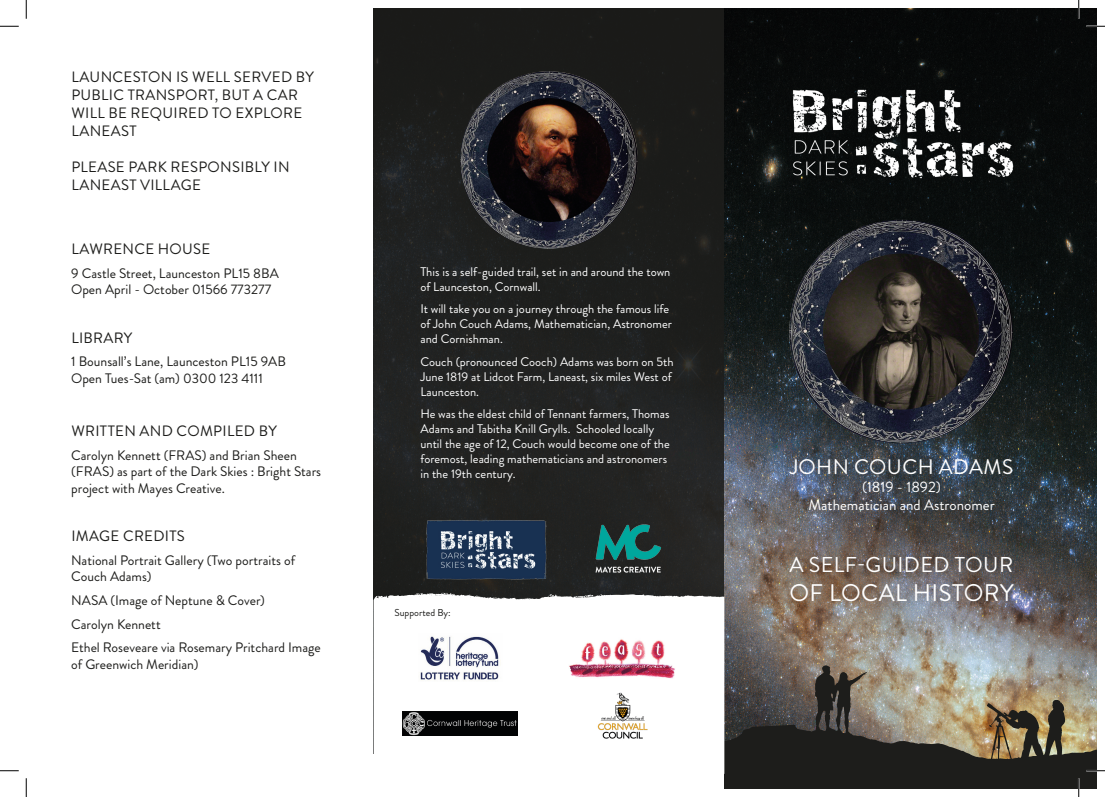
<style>
.page{position:relative;width:1105px;height:797px;background:#fff}
.page>*{position:absolute;margin:0;border:0;box-sizing:border-box;transform-origin:0 0}
.t1{font:24px "Brandon Grotesque";letter-spacing:.02em;color:#fff}
.t2{font:21.5px "Brandon Grotesque";letter-spacing:.02em;color:#fff}
.t3{font:21px "Brandon Grotesque";letter-spacing:.02em;color:#fff}
.t4{font:15px/18px "Brandon Grotesque";letter-spacing:.02em;color:#1d1d1b}
.t5{font:15px "Brandon Grotesque";color:#fff}
.t6{font:13.75px/16.5px "Brandon Grotesque";color:#1d1d1b}
.t7{font:12.5px/15px "Brandon Grotesque";color:#fff}
.t8{font:10px "Brandon Grotesque";color:#1d1d1b}
</style>
<div class="page">
<img style="left:724px;top:9px;width:372px;height:656px">
<div style="left:373px;top:9px;width:351px;height:599px;background:#1d1d1b"></div>
<img style="left:724px;top:665px;width:372px;height:123px">
<img style="left:789px;top:220px;width:224px;height:223px;border-radius:112px">
<img style="left:823px;top:253px;width:156px;height:156px;border-radius:78px">
<img style="left:460px;top:71px;width:178px;height:178px;border-radius:89px">
<img style="left:487px;top:98px;width:124px;height:124px;border-radius:62px">
<svg style="left:373px;top:592px;width:351px;height:161px"></svg>
<img style="left:424px;top:518px;width:123px;height:62px">
<img style="left:569px;top:633px;width:106px;height:49px">
<img style="left:589px;top:689px;width:65px;height:55px">
<img style="left:403px;top:711px;width:115px;height:24px">
<img style="left:418px;top:633px;width:84px;height:49px">
<img style="left:589px;top:511px;width:78px;height:77px">
<img style="left:792px;top:58px;width:222px;height:146px">
<svg style="left:0;top:25px;width:19px;height:2px"></svg>
<svg style="left:1086px;top:25px;width:19px;height:2px"></svg>
<svg style="left:0;top:770px;width:19px;height:1px"></svg>
<svg style="left:1086px;top:770px;width:19px;height:1px"></svg>
<svg style="left:25px;top:0;width:2px;height:19px"></svg>
<svg style="left:25px;top:778px;width:2px;height:19px"></svg>
<svg style="left:1078px;top:0;width:1px;height:19px"></svg>
<svg style="left:1078px;top:778px;width:1px;height:19px"></svg>
<p class="t4" style="left:71px;top:68px;width:244px">LAUNCESTON IS WELL SERVED BY<br>PUBLIC TRANSPORT, BUT A CAR<br>WILL BE REQUIRED TO EXPLORE<br>LANEAST</p>
<p class="t4" style="left:71px;top:158px;width:220px">PLEASE PARK RESPONSIBLY IN<br>LANEAST VILLAGE</p>
<p class="t4" style="left:71px;top:240px;width:141px">LAWRENCE HOUSE</p>
<p class="t6" style="left:71px;top:265px;width:209px">9 Castle Street, Launceston PL15 8BA<br>Open April - October 01566 773277</p>
<p class="t4" style="left:71px;top:329px;width:63px">LIBRARY</p>
<p class="t6" style="left:71px;top:353px;width:216px">1 Bounsall’s Lane, Launceston PL15 9AB<br>Open Tues-Sat (am) 0300 123 4111</p>
<p class="t4" style="left:71px;top:422px;width:207px">WRITTEN AND COMPILED BY</p>
<p class="t6" style="left:71px;top:447px;width:251px">Carolyn Kennett (FRAS) and Brian Sheen (FRAS) as part of the Dark Skies : Bright Stars project with Mayes Creative.</p>
<p class="t4" style="left:71px;top:527px;width:115px">IMAGE CREDITS</p>
<p class="t6" style="left:71px;top:552px;width:225px">National Portrait Gallery (Two portraits of<br>Couch Adams)</p>
<p class="t6" style="left:71px;top:592px;width:195px">NASA (Image of Neptune &amp; Cover)</p>
<p class="t6" style="left:71px;top:616px;width:91px">Carolyn Kennett</p>
<p class="t6" style="left:71px;top:639px;width:251px">Ethel Roseveare via Rosemary Pritchard Image of Greenwich Meridian)</p>
<p class="t7" style="left:420px;top:265px;width:251px">This is a self-guided trail, set in and around the town of Launceston, Cornwall.</p>
<p class="t7" style="left:420px;top:302px;width:253px">It will take you on a journey through the famous life of John Couch Adams, Mathematician, Astronomer and Cornishman.</p>
<p class="t7" style="left:420px;top:354px;width:255px">Couch (pronounced Cooch) Adams was born on 5th<br>June 1819 at Lidcot Farm, Laneast, six miles West of<br>Launceston.</p>
<p class="t7" style="left:420px;top:406px;width:251px">He was the eldest child of Tennant farmers, Thomas Adams and Tabitha Knill Grylls. Schooled locally until the age of 12, Couch would become one of the foremost, leading mathematicians and astronomers in the 19th century.</p>
<p class="t8" style="left:394px;top:605px;width:58px">Supported By:</p>
<p class="t3" style="left:790px;top:452px;width:225px">JOHN COUCH ADAMS</p>
<p class="t5" style="left:862px;top:477px;width:81px">(1819 - 1892)</p>
<p class="t5" style="left:808px;top:495px;width:188px">Mathematician and Astronomer</p>
<p class="t2" style="left:789px;top:549px;width:225px">A SELF-GUIDED TOUR</p>
<p class="t1" style="left:789px;top:576px;width:226px">OF LOCAL HISTORY</p>
</div>
